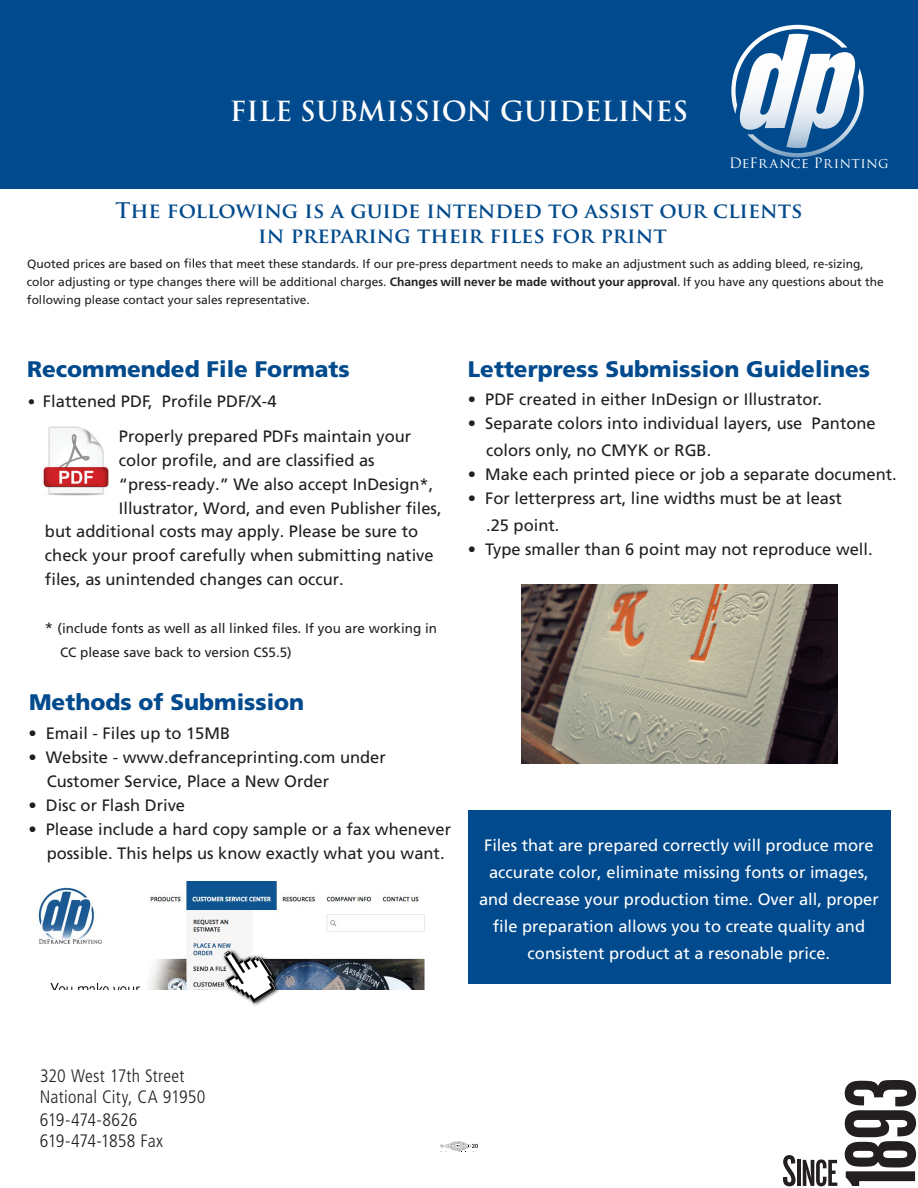
<style>
.page{position:relative;width:918px;height:1188px;background:#fff}
.page>*{position:absolute;margin:0;border:0;box-sizing:border-box;transform-origin:0 0}
.t1{font:700 27px "Trajan Pro";color:#fff}
.t2{font:900 22.5px "Frutiger";color:#004a8d}
.t3{font:700 21px/25.2px "Trajan Pro";color:#004a8d;text-align:center}
.t4{font:300 condensed 18px/21px "Frutiger";letter-spacing:.005em;color:#231f20}
.t5{font:300 condensed 18px/21px "Frutiger";letter-spacing:-.015em;color:#231f20}
.t6{font:16.5px/27px "Frutiger";color:#231f20}
.t7{font:16.5px/27px "Frutiger";color:#fff;text-align:center}
.t8{font:13.95px "Trajan Pro";letter-spacing:.02em;color:#fff}
.t9{font:13.5px/24px "Frutiger";color:#231f20}
.t10{font:12px/18px "Frutiger";color:#231f20}
.s1{font-weight:700}
.s2{font-size:15px}
</style>
<div class="page">
<div style="left:0;top:0;width:918px;height:189px;background:#004a8d"></div>
<svg style="left:731px;top:25px;width:133px;height:133px"></svg>
<svg style="left:440px;top:1141px;width:38px;height:10px"></svg>
<svg style="left:845px;top:1080px;width:71px;height:106px"></svg>
<svg style="left:783px;top:1155px;width:13px;height:31px"></svg>
<hr style="left:797px;top:1160px;width:4px;height:26px;background:#231f20">
<svg style="left:803px;top:1159px;width:34px;height:27px"></svg>
<svg style="left:184px;top:258px;width:22px;height:10px"></svg>
<div style="left:468px;top:810px;width:423px;height:173px;background:#004a8d"></div>
<img style="left:522px;top:585px;width:316px;height:179px">
<img style="left:38px;top:881px;width:387px;height:109px">
<img style="left:222px;top:947px;width:60px;height:59px">
<img style="left:43px;top:426px;width:66px;height:70px">
<h1 class="t1" style="left:230px;top:94px;width:460px">FILE SUBMISSION GUIDELINES</h1>
<p class="t8" style="left:729px;top:154px;width:161px">DeFrance Printing</p>
<p class="t3" style="left:115px;top:198px;width:689px">The following is a guide intended to assist our clients in preparing their files for print</p>
<p class="t10" style="left:27px;top:254px;width:155px">Quoted prices are based on</p>
<p class="t10" style="left:27px;top:254px;width:858px;text-indent:183px">that meet these standards. If our pre-press department needs to make an adjustment such as adding bleed, re-sizing, color adjusting or type changes there will be additional charges. <span class="s1">Changes will never be made without your approval</span>. If you have any questions about the following please contact your sales representative.</p>
<h2 class="t2" style="left:27px;top:355px;width:324px">Recommended File Formats</h2>
<p class="t6" style="left:119px;top:383px;width:294px;line-height:35.5px;text-indent:-91px"><span class="s2">•</span> Flattened PDF, Profile PDF/X-4<br>Properly prepared PDFs maintain your</p>
<p class="t6" style="left:119px;top:447px;width:257px">color profile, and are classified as</p>
<p class="t6" style="left:119px;top:471px;width:316px">“press-ready.” We also accept InDesign*,</p>
<p class="t6" style="left:119px;top:495px;width:324px">Illustrator, Word, and even Publisher files,</p>
<p class="t6" style="left:45px;top:518px;width:375px">but additional costs may apply. Please be sure to</p>
<p class="t6" style="left:45px;top:542px;width:390px">check your proof carefully when submitting native</p>
<p class="t6" style="left:45px;top:566px;width:300px">files, as unintended changes can occur.</p>
<p class="t9" style="left:60px;top:616px;width:379px;text-indent:-15px"><span class="s2">*</span> (include fonts as well as all linked files. If you are working in<br>CC please save back to version CS5.5)</p>
<h2 class="t2" style="left:29px;top:689px;width:277px">Methods of Submission</h2>
<p class="t6" style="left:28px;top:720px;width:203px">• Email - Files up to 15MB</p>
<p class="t6" style="left:47px;top:745px;width:341px;line-height:24px;text-indent:-18px">• Website - www.defranceprinting.com under<br>Customer Service, Place a New Order</p>
<p class="t6" style="left:28px;top:792px;width:158px">• Disc or Flash Drive</p>
<p class="t6" style="left:47px;top:817px;width:406px;line-height:24px;text-indent:-18px">• Please include a hard copy sample or a fax whenever possible. This helps us know exactly what you want.</p>
<h2 class="t2" style="left:468px;top:355px;width:404px">Letterpress Submission Guidelines</h2>
<p class="t6" style="left:468px;top:386px;width:356px">• PDF created in either InDesign or Illustrator.</p>
<p class="t6" style="left:486px;top:410px;width:391px;text-indent:-18px">• Separate colors into individual layers, use Pantone colors only, no CMYK or RGB.</p>
<p class="t6" style="left:468px;top:461px;width:431px">• Make each printed piece or job a separate document.</p>
<p class="t6" style="left:486px;top:485px;width:357px;text-indent:-18px">• For letterpress art, line widths must be at least .25 point.</p>
<p class="t6" style="left:468px;top:536px;width:406px">• Type smaller than 6 point may not reproduce well.</p>
<p class="t7" style="left:479px;top:832px;width:401px">Files that are prepared correctly will produce more accurate color, eliminate missing fonts or images, and decrease your production time. Over all, proper file preparation allows you to create quality and consistent product at a resonable price.</p>
<p class="t4" style="left:40px;top:1065px;width:167px">320 West 17th Street<br>National City, CA 91950</p>
<p class="t5" style="left:40px;top:1109px;width:125px">619-474-8626<br>619-474-1858 Fax</p>
</div>
